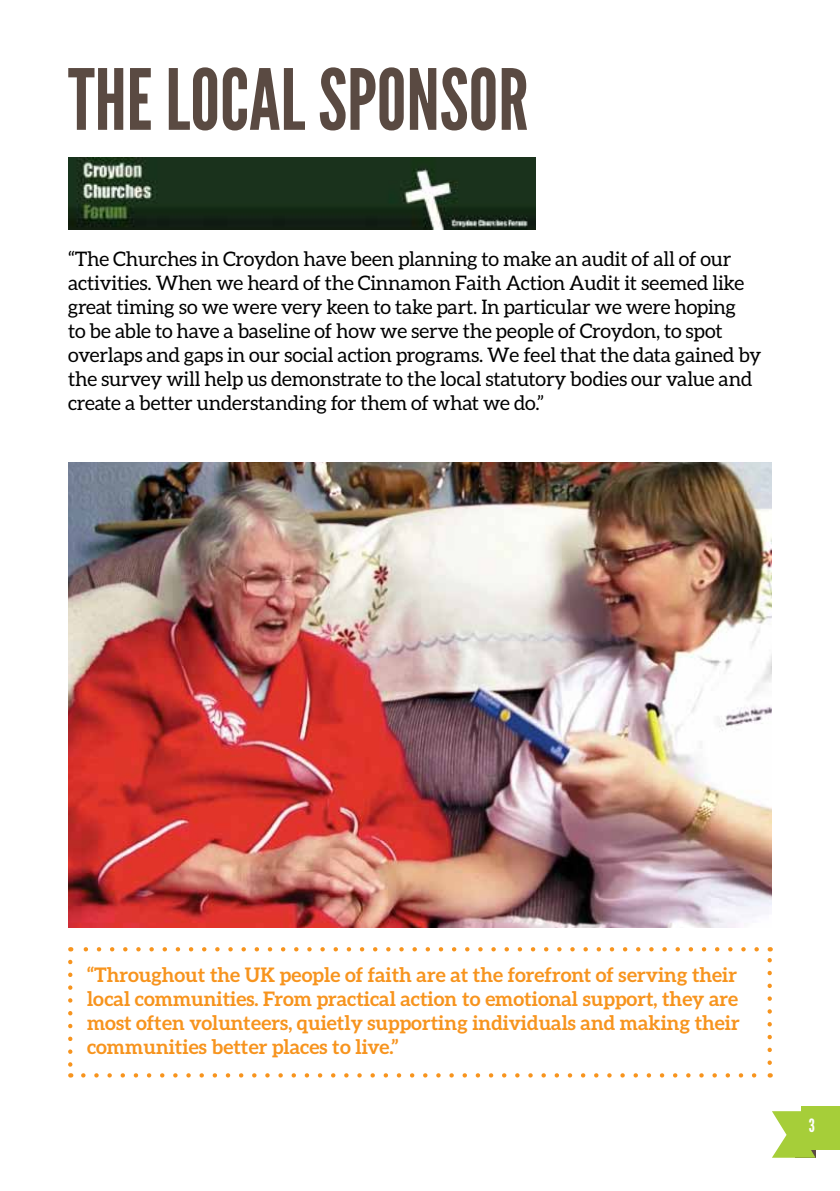
<style>
.page{position:relative;width:840px;height:1191px;background:#fff}
.page>*{position:absolute;margin:0;border:0;box-sizing:border-box;transform-origin:0 0}
.t1{font:84px "League Gothic";color:#5a4a42}
.t2{font:20px/24px "Aleo";letter-spacing:-.01em;color:#000}
.t3{font:700 20px/24px "Aleo";color:#f7941e}
.t4{font:18.2px "League Gothic";color:#fff}
</style>
<div class="page">
<svg style="left:772px;top:1111px;width:43px;height:46px"></svg>
<div style="left:800px;top:1106px;width:39px;height:43px;background:#a6ce39"></div>
<img style="left:68px;top:157px;width:467px;height:72px">
<svg style="left:83px;top:1073px;width:674px;height:4px"></svg>
<svg style="left:83px;top:947px;width:673px;height:4px"></svg>
<svg style="left:68px;top:962px;width:4px;height:115px"></svg>
<svg style="left:767px;top:947px;width:4px;height:115px"></svg>
<img style="left:68px;top:462px;width:703px;height:465px">
<h1 class="t1" style="left:68px;top:50px;width:462px">THE LOCAL SPONSOR</h1>
<p class="t2" style="left:68px;top:246px;width:694px">“The Churches in Croydon have been planning to make an audit of all of our activities. When we heard of the Cinnamon Faith Action Audit it seemed like great timing so we were very keen to take part. In particular we were hoping<br>to be able to have a baseline of how we serve the people of Croydon, to spot overlaps and gaps in our social action programs. We feel that the data gained by the survey will help us demonstrate to the local statutory bodies our value and create a better understanding for them of what we do.”</p>
<p class="t3" style="left:87px;top:962px;width:654px">“Throughout the UK people of faith are at the forefront of serving their local communities. From practical action to emotional support, they are most often volunteers, quietly supporting individuals and making their communities better places to live.”</p>
<p class="t4" style="left:808px;top:1115px;width:8px">3</p>
</div>
